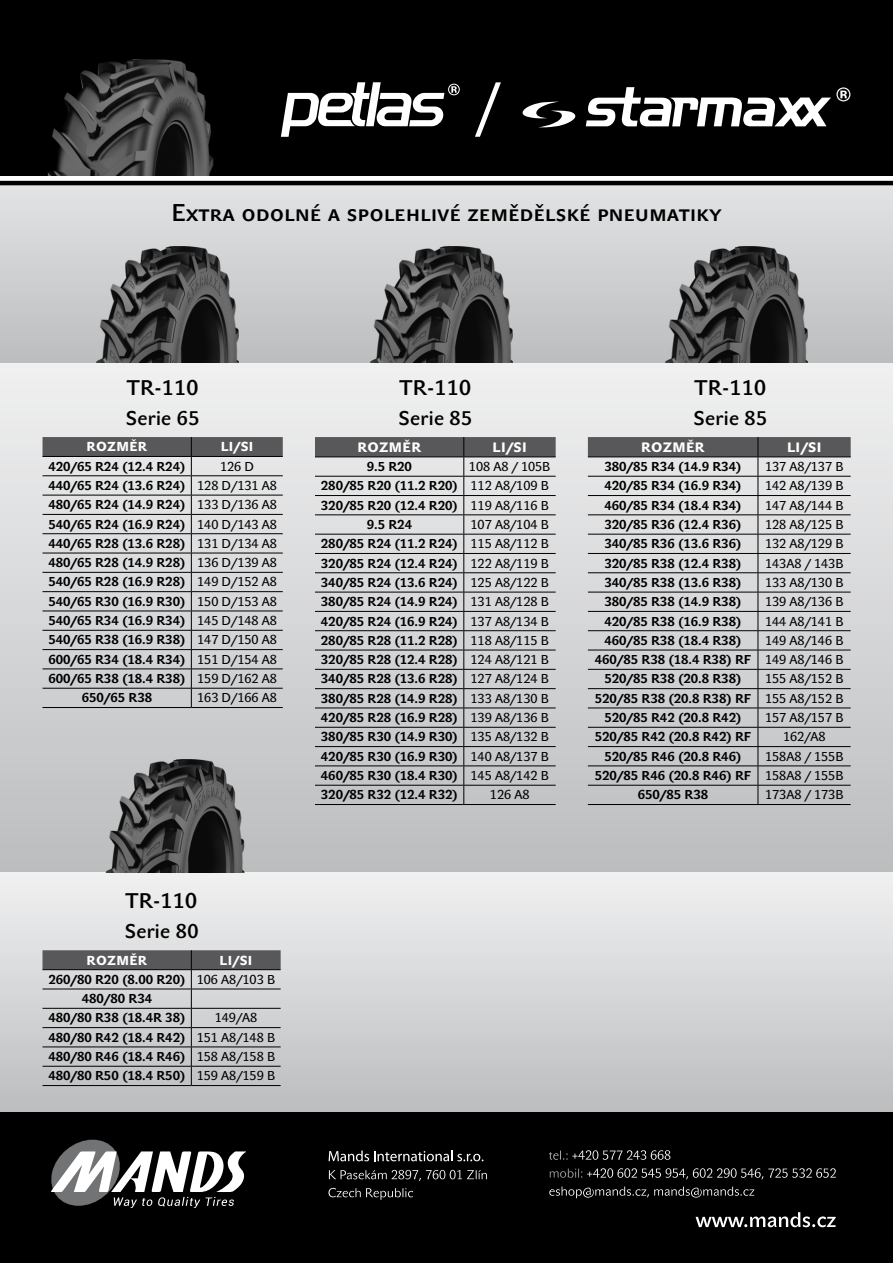
<style>
.page{position:relative;width:893px;height:1263px;background:#fff}
.page>*{position:absolute;margin:0;border:0;box-sizing:border-box;transform-origin:0 0}
.t1{font:75px "Myriad Pro";color:#fff}
.t2{font:24px "John Sans Medium Pro";letter-spacing:.02em;color:#000}
.t3{font:21px "John Sans Medium Pro";letter-spacing:.02em;color:#000}
.t4{font:19.5px "John Sans Medium Pro";letter-spacing:.02em;color:#000}
.t5{font:13.5px "John Sans Heavy Pro";letter-spacing:.03em;color:#fff}
.t6{font:12.9px "John Sans Heavy Pro";letter-spacing:.03em;color:#fff}
.t7{font:700 12.75px/19.4px "John Sans Text Pro";color:#000;text-align:justify}
.t8{font:12.75px "John Sans Text Pro";color:#000}
.s1{font-weight:400}
</style>
<div class="page">
<div style="left:0;top:0;width:893px;height:176px;background:#000"></div>
<div style="left:0;top:363px;width:893px;height:510px;background:linear-gradient(to bottom,#f0f0f1,#bcbdbf)"></div>
<div style="left:0;top:183px;width:893px;height:180px;background:linear-gradient(to bottom,#e0e0e1,#bebfc0)"></div>
<hr style="left:0;top:181px;width:893px;height:4px;background:#000">
<div style="left:0;top:1111px;width:893px;height:152px;background:#000"></div>
<svg style="left:549px;top:1150px;width:121px;height:10px"></svg>
<svg style="left:550px;top:1168px;width:286px;height:11px"></svg>
<svg style="left:549px;top:1186px;width:205px;height:12px"></svg>
<svg style="left:329px;top:1150px;width:154px;height:11px"></svg>
<svg style="left:329px;top:1170px;width:158px;height:11px"></svg>
<svg style="left:328px;top:1188px;width:85px;height:12px"></svg>
<svg style="left:51px;top:1140px;width:195px;height:68px"></svg>
<svg style="left:696px;top:1212px;width:140px;height:15px"></svg>
<svg style="left:281px;top:82px;width:179px;height:55px"></svg>
<svg style="left:523px;top:102px;width:52px;height:25px"></svg>
<svg style="left:586px;top:87px;width:264px;height:39px"></svg>
<img style="left:79px;top:246px;width:177px;height:117px">
<img style="left:47px;top:59px;width:167px;height:117px">
<svg style="left:315px;top:437px;width:241px;height:367px;background:#c2c3c4"></svg>
<hr style="left:315px;top:804px;width:149px;height:1px;background:#000">
<hr style="left:464px;top:804px;width:92px;height:1px;background:#000">
<div style="left:0;top:873px;width:893px;height:238px;background:linear-gradient(to bottom,#f0f1f1,#bcbebf)"></div>
<svg style="left:43px;top:437px;width:240px;height:270px;background:#c6c6c7"></svg>
<hr style="left:43px;top:707px;width:148px;height:1px;background:#000">
<hr style="left:191px;top:707px;width:92px;height:1px;background:#000">
<svg style="left:43px;top:950px;width:238px;height:135px;background:#b3b4b5"></svg>
<hr style="left:43px;top:1085px;width:148px;height:1px;background:#000">
<hr style="left:191px;top:1085px;width:90px;height:1px;background:#000">
<img style="left:353px;top:246px;width:177px;height:117px">
<img style="left:648px;top:246px;width:177px;height:117px">
<img style="left:90px;top:760px;width:172px;height:113px">
<svg style="left:588px;top:437px;width:263px;height:367px;background:#c2c3c4"></svg>
<hr style="left:588px;top:804px;width:170px;height:1px;background:#000">
<hr style="left:758px;top:804px;width:93px;height:1px;background:#000">
<h1 class="t1" style="left:475px;top:62px;width:27px">/</h1>
<h2 class="t2" style="left:172px;top:199px;width:551px">Extra odolné a spolehlivé zemědělské pneumatiky</h2>
<h3 class="t3" style="left:127px;top:375px;width:73px">TR-110</h3>
<h3 class="t4" style="left:126px;top:407px;width:75px">Serie 65</h3>
<p class="t6" style="left:87px;top:439px;width:62px">ROZMĚR</p>
<p class="t6" style="left:221px;top:439px;width:34px">LI/SI</p>
<p class="t7" style="left:48px;top:457px;width:139px">420/65 R24 (12.4 R24)</p>
<p class="t8" style="left:220px;top:459px;width:36px">126 D</p>
<p class="t7" style="left:48px;top:476px;width:230px">440/65 R24 (13.6 R24) <span class="s1">128 D/131 A8</span></p>
<p class="t7" style="left:48px;top:495px;width:230px">480/65 R24 (14.9 R24) <span class="s1">133 D/136 A8</span></p>
<p class="t7" style="left:48px;top:515px;width:230px">540/65 R24 (16.9 R24) <span class="s1">140 D/143 A8</span></p>
<p class="t7" style="left:48px;top:534px;width:230px">440/65 R28 (13.6 R28) <span class="s1">131 D/134 A8</span></p>
<p class="t7" style="left:48px;top:553px;width:230px">480/65 R28 (14.9 R28) <span class="s1">136 D/139 A8</span></p>
<p class="t7" style="left:48px;top:572px;width:230px">540/65 R28 (16.9 R28) <span class="s1">149 D/152 A8</span></p>
<p class="t7" style="left:48px;top:592px;width:230px">540/65 R30 (16.9 R30) <span class="s1">150 D/153 A8</span></p>
<p class="t7" style="left:48px;top:611px;width:230px">540/65 R34 (16.9 R34) <span class="s1">145 D/148 A8</span></p>
<p class="t7" style="left:48px;top:630px;width:230px">540/65 R38 (16.9 R38) <span class="s1">147 D/150 A8</span></p>
<p class="t7" style="left:48px;top:650px;width:230px">600/65 R34 (18.4 R34) <span class="s1">151 D/154 A8</span></p>
<p class="t7" style="left:48px;top:669px;width:230px">600/65 R38 (18.4 R38) <span class="s1">159 D/162 A8</span></p>
<p class="t7" style="left:82px;top:688px;width:72px">650/65 R38</p>
<p class="t8" style="left:197px;top:690px;width:81px">163 D/166 A8</p>
<h3 class="t3" style="left:125px;top:888px;width:73px">TR-110</h3>
<h3 class="t4" style="left:125px;top:920px;width:75px">Serie 80</h3>
<p class="t6" style="left:87px;top:952px;width:62px">ROZMĚR</p>
<p class="t6" style="left:220px;top:952px;width:34px">LI/SI</p>
<p class="t7" style="left:48px;top:970px;width:228px">260/80 R20 (8.00 R20) <span class="s1">106 A8/103 B</span></p>
<p class="t7" style="left:82px;top:989px;width:72px">480/80 R34</p>
<p class="t7" style="left:48px;top:1008px;width:139px">480/80 R38 (18.4R 38)</p>
<p class="t7" style="left:48px;top:1008px;width:228px;text-align:left;text-indent:166px"><span class="s1">149/A8<br></span>480/80 R42 (18.4 R42) <span class="s1">151 A8/148 B<br></span>480/80 R46 (18.4 R46) <span class="s1">158 A8/158 B<br></span>480/80 R50 (18.4 R50) <span class="s1">159 A8/159 B</span></p>
<h3 class="t3" style="left:400px;top:375px;width:73px">TR-110</h3>
<h3 class="t3" style="left:695px;top:375px;width:73px">TR-110</h3>
<h3 class="t4" style="left:398px;top:407px;width:75px">Serie 85</h3>
<p class="t5" style="left:358px;top:439px;width:65px">ROZMĚR</p>
<p class="t5" style="left:493px;top:439px;width:36px">LI/SI</p>
<p class="t7" style="left:367px;top:457px;width:47px">9.5 R20</p>
<p class="t8" style="left:469px;top:459px;width:83px">108 A8 / 105B</p>
<p class="t7" style="left:321px;top:476px;width:230px">280/85 R20 (11.2 R20) <span class="s1">112 A8/109 B</span></p>
<p class="t7" style="left:321px;top:496px;width:230px">320/85 R20 (12.4 R20) <span class="s1">119 A8/116 B</span></p>
<p class="t7" style="left:367px;top:515px;width:47px">9.5 R24</p>
<p class="t7" style="left:321px;top:515px;width:230px;text-indent:150px"><span class="s1">107 A8/104 B </span>280/85 R24 (11.2 R24) <span class="s1">115 A8/112 B </span>320/85 R24 (12.4 R24) <span class="s1">122 A8/119 B </span>340/85 R24 (13.6 R24) <span class="s1">125 A8/122 B </span>380/85 R24 (14.9 R24) <span class="s1">131 A8/128 B </span>420/85 R24 (16.9 R24) <span class="s1">137 A8/134 B </span>280/85 R28 (11.2 R28) <span class="s1">118 A8/115 B </span>320/85 R28 (12.4 R28) <span class="s1">124 A8/121 B </span>340/85 R28 (13.6 R28) <span class="s1">127 A8/124 B </span>380/85 R28 (14.9 R28) <span class="s1">133 A8/130 B </span>420/85 R28 (16.9 R28) <span class="s1">139 A8/136 B </span>380/85 R30 (14.9 R30) <span class="s1">135 A8/132 B </span>420/85 R30 (16.9 R30) <span class="s1">140 A8/137 B </span>460/85 R30 (18.4 R30) <span class="s1">145 A8/142 B </span>320/85 R32 (12.4 R32)</p>
<p class="t8" style="left:490px;top:787px;width:41px">126 A8</p>
<h3 class="t4" style="left:693px;top:407px;width:75px">Serie 85</h3>
<p class="t5" style="left:641px;top:439px;width:65px">ROZMĚR</p>
<p class="t5" style="left:787px;top:439px;width:36px">LI/SI</p>
<p class="t7" style="left:604px;top:457px;width:139px">380/85 R34 (14.9 R34)</p>
<p class="t8" style="left:765px;top:459px;width:80px">137 A8/137 B</p>
<p class="t7" style="left:604px;top:476px;width:139px">420/85 R34 (16.9 R34)</p>
<p class="t8" style="left:765px;top:479px;width:80px">142 A8/139 B</p>
<p class="t7" style="left:604px;top:496px;width:139px">460/85 R34 (18.4 R34)</p>
<p class="t8" style="left:765px;top:498px;width:80px">147 A8/144 B</p>
<p class="t7" style="left:604px;top:515px;width:139px">320/85 R36 (12.4 R36)</p>
<p class="t8" style="left:765px;top:517px;width:80px">128 A8/125 B</p>
<p class="t7" style="left:604px;top:534px;width:139px">340/85 R36 (13.6 R36)</p>
<p class="t8" style="left:765px;top:536px;width:80px">132 A8/129 B</p>
<p class="t7" style="left:604px;top:554px;width:139px">320/85 R38 (12.4 R38)</p>
<p class="t8" style="left:765px;top:556px;width:80px">143A8 / 143B</p>
<p class="t7" style="left:604px;top:573px;width:139px">340/85 R38 (13.6 R38)</p>
<p class="t8" style="left:765px;top:575px;width:80px">133 A8/130 B</p>
<p class="t7" style="left:604px;top:592px;width:139px">380/85 R38 (14.9 R38)</p>
<p class="t8" style="left:765px;top:594px;width:80px">139 A8/136 B</p>
<p class="t7" style="left:604px;top:611px;width:139px">420/85 R38 (16.9 R38)</p>
<p class="t8" style="left:765px;top:614px;width:80px">144 A8/141 B</p>
<p class="t7" style="left:604px;top:631px;width:139px">460/85 R38 (18.4 R38)</p>
<p class="t8" style="left:765px;top:633px;width:80px">149 A8/146 B</p>
<p class="t7" style="left:595px;top:650px;width:250px">460/85 R38 (18.4 R38) RF <span class="s1">149 A8/146 B</span></p>
<p class="t7" style="left:604px;top:669px;width:139px">520/85 R38 (20.8 R38)</p>
<p class="t8" style="left:765px;top:672px;width:80px">155 A8/152 B</p>
<p class="t7" style="left:595px;top:689px;width:250px">520/85 R38 (20.8 R38) RF <span class="s1">155 A8/152 B</span></p>
<p class="t7" style="left:604px;top:708px;width:139px">520/85 R42 (20.8 R42)</p>
<p class="t8" style="left:765px;top:710px;width:80px">157 A8/157 B</p>
<p class="t7" style="left:595px;top:727px;width:158px">520/85 R42 (20.8 R42) RF</p>
<p class="t8" style="left:783px;top:729px;width:44px">162/A8</p>
<p class="t7" style="left:604px;top:747px;width:139px">520/85 R46 (20.8 R46)</p>
<p class="t8" style="left:765px;top:749px;width:80px">158A8 / 155B</p>
<p class="t7" style="left:595px;top:766px;width:250px">520/85 R46 (20.8 R46) RF <span class="s1">158A8 / 155B</span></p>
<p class="t7" style="left:638px;top:785px;width:72px">650/85 R38</p>
<p class="t8" style="left:765px;top:787px;width:80px">173A8 / 173B</p>
</div>
